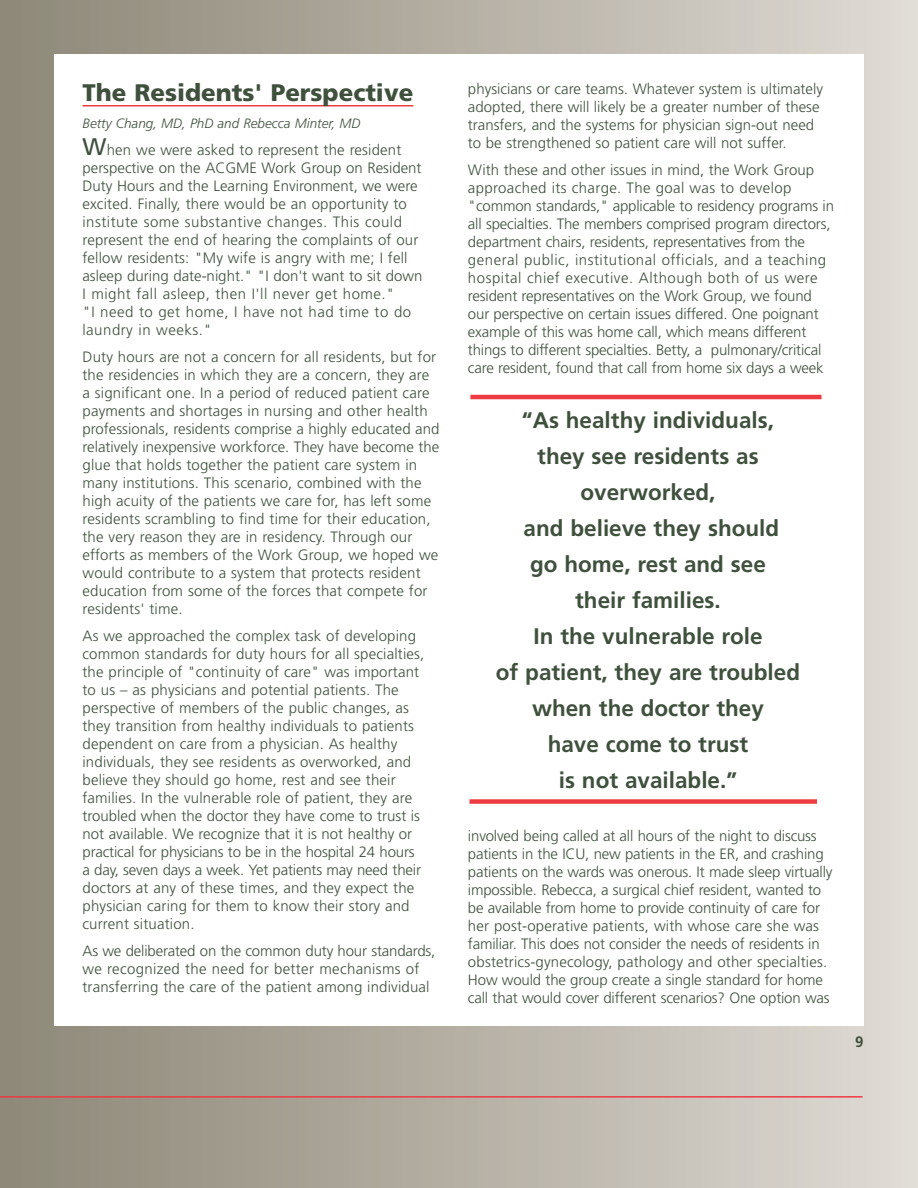
<style>
.page{position:relative;width:918px;height:1188px;background:#fff}
.page>*{position:absolute;margin:0;border:0;box-sizing:border-box;transform-origin:0 0}
.t1{font:900 24px "Frutiger";color:#3f513d}
.t2{font:700 22.5px/36px "Frutiger";color:#3f513d;text-align:center}
.t3{font:300 15px/18px "Frutiger";letter-spacing:.01em;color:#3f513d}
.t4{font:300 15px/18px "Frutiger";letter-spacing:-.01em;color:#3f513d}
.t5{font:700 15px "Frutiger";color:#3f513d}
.t6{font:italic 300 13.5px "Frutiger";color:#3f513d}
.s1{font-weight:400;font-size:24px}
</style>
<div class="page">
<div style="left:0;top:0;width:918px;height:1188px;background:linear-gradient(to right,#8c8676,#dfdbd4)"></div>
<hr style="left:0;top:1096px;width:863px;height:2px;background:#ee3a41">
<div style="left:54px;top:54px;width:810px;height:972px;background:#fff"></div>
<hr style="left:82px;top:105px;width:331px;height:1px;background:#ee3a41">
<div style="left:470px;top:799px;width:347px;height:5px;background:#ee3a41"></div>
<hr style="left:470px;top:395px;width:352px;height:4px;background:#ee3a41">
<h1 class="t1" style="left:82px;top:82px;width:332px">The Residents' Perspective</h1>
<p class="t6" style="left:82px;top:117px;width:280px">Betty Chang, MD, PhD and Rebecca Minter, MD</p>
<p class="t3" style="left:82px;top:141px;width:342px"><span class="s1">W</span>hen we were asked to represent the resident perspective on the ACGME Work Group on Resident Duty Hours and the Learning Environment, we were excited. Finally, there would be an opportunity to institute some substantive changes. This could represent the end of hearing the complaints of our fellow residents: "My wife is angry with me; I fell asleep during date-night." "I don't want to sit down I might fall asleep, then I'll never get home."<br>"I need to get home, I have not had time to do laundry in weeks."</p>
<p class="t3" style="left:82px;top:348px;width:358px">Duty hours are not a concern for all residents, but for the residencies in which they are a concern, they are a significant one. In a period of reduced patient care payments and shortages in nursing and other health professionals, residents comprise a highly educated and relatively inexpensive workforce. They have become the glue that holds together the patient care system in many institutions. This scenario, combined with the high acuity of the patients we care for, has left some residents scrambling to find time for their education, the very reason they are in residency. Through our efforts as members of the Work Group, we hoped we would contribute to a system that protects resident education from some of the forces that compete for residents' time.</p>
<p class="t3" style="left:82px;top:627px;width:343px">As we approached the complex task of developing common standards for duty hours for all specialties, the principle of "continuity of care" was important to us – as physicians and potential patients. The perspective of members of the public changes, as they transition from healthy individuals to patients dependent on care from a physician. As healthy individuals, they see residents as overworked, and believe they should go home, rest and see their families. In the vulnerable role of patient, they are troubled when the doctor they have come to trust is not available. We recognize that it is not healthy or practical for physicians to be in the hospital 24 hours a day, seven days a week. Yet patients may need their doctors at any of these times, and they expect the physician caring for them to know their story and current situation.</p>
<p class="t3" style="left:82px;top:942px;width:354px">As we deliberated on the common duty hour standards, we recognized the need for better mechanisms of transferring the care of the patient among individual</p>
<p class="t3" style="left:468px;top:81px;width:357px">physicians or care teams. Whatever system is ultimately adopted, there will likely be a greater number of these transfers, and the systems for physician sign-out need to be strengthened so patient care will not suffer.</p>
<p class="t4" style="left:468px;top:162px;width:368px">With these and other issues in mind, the Work Group approached its charge. The goal was to develop "common standards," applicable to residency programs in all specialties. The members comprised program directors, department chairs, residents, representatives from the general public, institutional officials, and a teaching hospital chief executive. Although both of us were resident representatives on the Work Group, we found our perspective on certain issues differed. One poignant example of this was home call, which means different things to different specialties. Betty, a pulmonary/critical care resident, found that call from home six days a week</p>
<h2 class="t2" style="left:496px;top:404px;width:306px">“As healthy individuals, they see residents as overworked,<br>and believe they should<br>go home, rest and see<br>their families.<br>In the vulnerable role<br>of patient, they are troubled when the doctor they<br>have come to trust<br>is not available.”</h2>
<p class="t4" style="left:468px;top:828px;width:366px">involved being called at all hours of the night to discuss patients in the ICU, new patients in the ER, and crashing patients on the wards was onerous. It made sleep virtually impossible. Rebecca, a surgical chief resident, wanted to be available from home to provide continuity of care for her post-operative patients, with whose care she was familiar. This does not consider the needs of residents in obstetrics-gynecology, pathology and other specialties.<br>How would the group create a single standard for home call that would cover different scenarios? One option was</p>
<p class="t5" style="left:855px;top:1036px;width:10px">9</p>
</div>
